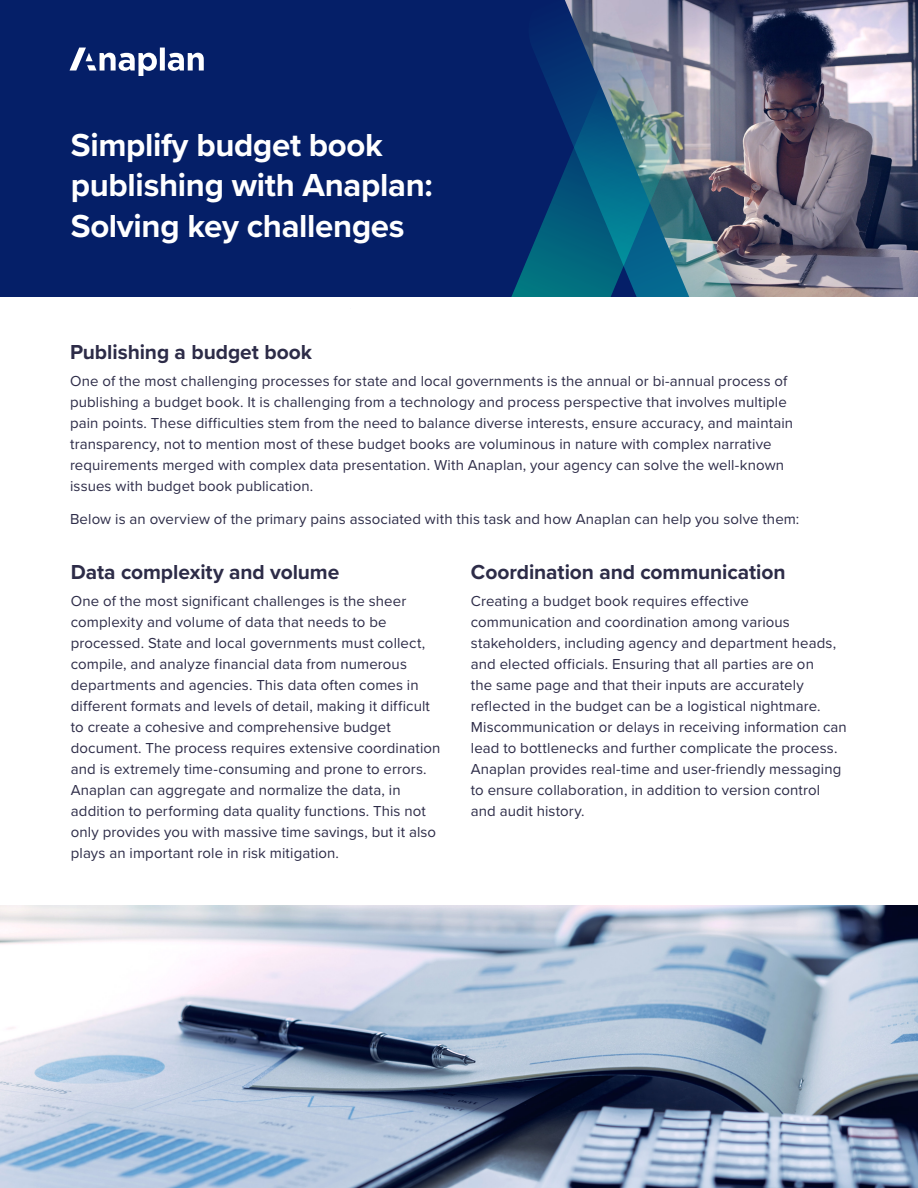
<style>
.page{position:relative;width:918px;height:1188px;background:#fff}
.page>*{position:absolute;margin:0;border:0;box-sizing:border-box;transform-origin:0 0}
.t1{font:700 33px/40.5px "Proxima Nova";letter-spacing:-.01em;color:#fff}
.Bullets{font:700 21px "Proxima Nova";letter-spacing:-.005em;color:#2d2c48}
.Bullets-2{font:15px/21px "Proxima Nova";letter-spacing:.005em;color:#2d2c48}
</style>
<div class="page">
<img style="left:741px;top:0;width:177px;height:297px">
<div style="left:0;top:0;width:529px;height:297px;background:#051f68"></div>
<div style="left:473px;top:65px;width:56px;height:232px;background:#051f68"></div>
<img style="left:529px;top:0;width:212px;height:297px">
<svg style="left:70px;top:48px;width:134px;height:28px"></svg>
<img style="left:0;top:905px;width:918px;height:283px">
<p class="t1" style="left:71px;top:124px;width:363px">Simplify budget book publishing with Anaplan:<br>Solving key challenges</p>
<p class="Bullets" style="left:70px;top:337px;width:243px">Publishing a budget book</p>
<p class="Bullets-2" style="left:70px;top:370px;width:725px">One of the most challenging processes for state and local governments is the annual or bi-annual process of publishing a budget book. It is challenging from a technology and process perspective that involves multiple pain points. These difficulties stem from the need to balance diverse interests, ensure accuracy, and maintain transparency, not to mention most of these budget books are voluminous in nature with complex narrative requirements merged with complex data presentation. With Anaplan, your agency can solve the well-known issues with budget book publication.</p>
<p class="Bullets-2" style="left:70px;top:508px;width:731px">Below is an overview of the primary pains associated with this task and how Anaplan can help you solve them:</p>
<p class="Bullets" style="left:71px;top:556px;width:270px">Data complexity and volume</p>
<p class="Bullets-2" style="left:71px;top:590px;width:371px">One of the most significant challenges is the sheer complexity and volume of data that needs to be processed. State and local governments must collect, compile, and analyze financial data from numerous departments and agencies. This data often comes in different formats and levels of detail, making it difficult to create a cohesive and comprehensive budget document. The process requires extensive coordination and is extremely time-consuming and prone to errors.<br>Anaplan can aggregate and normalize the data, in addition to performing data quality functions. This not only provides you with massive time savings, but it also plays an important role in risk mitigation.</p>
<p class="Bullets" style="left:471px;top:556px;width:316px">Coordination and communication</p>
<p class="Bullets-2" style="left:471px;top:590px;width:378px">Creating a budget book requires effective communication and coordination among various stakeholders, including agency and department heads, and elected officials. Ensuring that all parties are on<br>the same page and that their inputs are accurately reflected in the budget can be a logistical nightmare.<br>Miscommunication or delays in receiving information can lead to bottlenecks and further complicate the process.<br>Anaplan provides real-time and user-friendly messaging to ensure collaboration, in addition to version control and audit history.</p>
</div>
